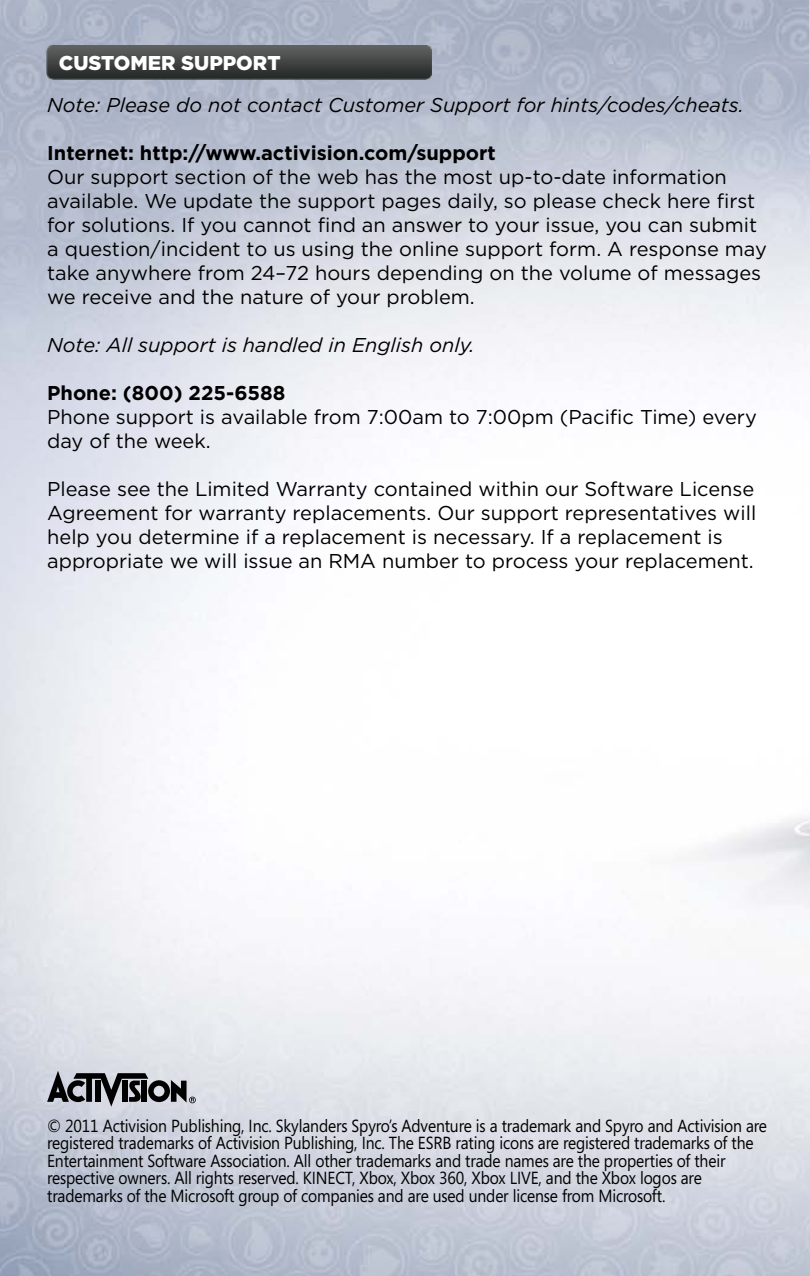
<style>
.page{position:relative;width:810px;height:1276px;background:#fff}
.page>*{position:absolute;margin:0;border:0;box-sizing:border-box;transform-origin:0 0}
.t1{font:20px/24px "Gotham HTF";color:#000}
.t2{font:italic 20px "Gotham HTF";color:#000}
.t3{font:700 20px "Gotham HTF";color:#000}
.t4{font:900 20px "Gotham HTF";color:#fff}
.t5{font:17.5px/17.5px "Segoe";letter-spacing:-.01em;color:#000;scale:.9 1}
</style>
<div class="page">
<img style="left:0;top:0;width:809px;height:1276px">
<img style="left:809px;top:0;width:1px;height:154px">
<img style="left:46px;top:46px;width:385px;height:33px">
<svg style="left:47px;top:1070px;width:148px;height:36px;background:#787a7f"></svg>
<p class="t4" style="left:59px;top:51px;width:223px">CUSTOMER SUPPORT</p>
<p class="t2" style="left:47px;top:94px;width:698px">Note: Please do not contact Customer Support for hints/codes/cheats.</p>
<p class="t3" style="left:47px;top:141px;width:450px">Internet: http://www.activision.com/support</p>
<p class="t1" style="left:47px;top:164px;width:721px">Our support section of the web has the most up-to-date information available. We update the support pages daily, so please check here first for solutions. If you cannot find an answer to your issue, you can submit a question/incident to us using the online support form. A response may take anywhere from 24–72 hours depending on the volume of messages we receive and the nature of your problem.</p>
<p class="t2" style="left:47px;top:334px;width:429px">Note: All support is handled in English only.</p>
<p class="t3" style="left:47px;top:381px;width:240px">Phone: (800) 225-6588</p>
<p class="t1" style="left:47px;top:404px;width:711px">Phone support is available from 7:00am to 7:00pm (Pacific Time) every day of the week.</p>
<p class="t1" style="left:47px;top:476px;width:710px">Please see the Limited Warranty contained within our Software License Agreement for warranty replacements. Our support representatives will help you determine if a replacement is necessary. If a replacement is appropriate we will issue an RMA number to process your replacement.</p>
<p class="t5" style="left:47px;top:1116px;width:801px">© 2011 Activision Publishing, Inc. Skylanders Spyro’s Adventure is a trademark and Spyro and Activision are registered trademarks of Activision Publishing, Inc. The ESRB rating icons are registered trademarks of the Entertainment Software Association. All other trademarks and trade names are the properties of their respective owners. All rights reserved. KINECT, Xbox, Xbox 360, Xbox LIVE, and the Xbox logos are trademarks of the Microsoft group of companies and are used under license from Microsoft.</p>
</div>
